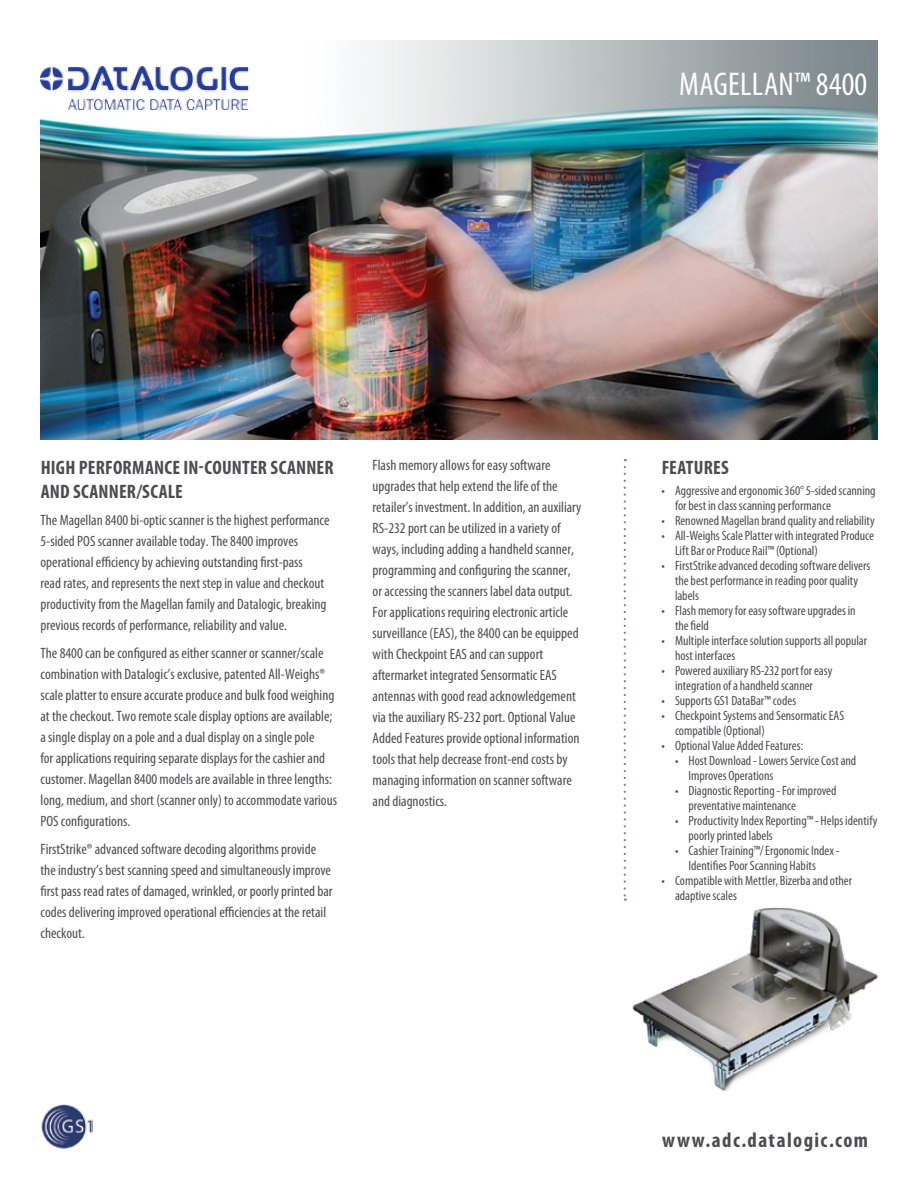
<style>
.page{position:relative;width:918px;height:1188px;background:#fff}
.page>*{position:absolute;margin:0;border:0;box-sizing:border-box;transform-origin:0 0}
.t1{font:condensed 33px "Myriad Pro";letter-spacing:.01em;color:#fff}
.t2{font:700 condensed 21px "Myriad Pro";color:#4d4d4f}
.t3{font:700 condensed 19.5px/24px "Myriad Pro";letter-spacing:.01em;color:#4d4d4f}
.t4{font:condensed 15px/21px "Myriad Pro";color:#4d4d4f}
.t5{font:condensed 13.5px/15px "Myriad Pro";color:#4d4d4f}
</style>
<div class="page">
<img style="left:40px;top:40px;width:838px;height:400px">
<img style="left:40px;top:66px;width:220px;height:43px">
<svg style="left:624px;top:467px;width:2px;height:434px"></svg>
<img style="left:632px;top:907px;width:246px;height:184px">
<img style="left:41px;top:1104px;width:51px;height:45px">
<h1 class="t1" style="left:679px;top:64px;width:35px">Magella</h1>
<h1 class="t1" style="left:779px;top:64px;width:90px">n™ 8400</h1>
<h3 class="t3" style="left:41px;top:455px;width:294px">HIGH PERFORMANCE IN-COUNTER SCANNER<br>AND SCANNER/SCALE</h3>
<p class="t4" style="left:40px;top:510px;width:291px">The Magellan 8400 bi-optic scanner is the highest performance 5-sided POS scanner available today. The 8400 improves operational efficiency by achieving outstanding first-pass<br>read rates, and represents the next step in value and checkout productivity from the Magellan family and Datalogic, breaking previous records of performance, reliability and value.</p>
<p class="t4" style="left:40px;top:642px;width:298px">The 8400 can be configured as either scanner or scanner/scale combination with Datalogic’s exclusive, patented All-Weighs® scale platter to ensure accurate produce and bulk food weighing at the checkout. Two remote scale display options are available; a single display on a pole and a dual display on a single pole<br>for applications requiring separate displays for the cashier and customer. Magellan 8400 models are available in three lengths: long, medium, and short (scanner only) to accommodate various POS configurations.</p>
<p class="t4" style="left:40px;top:838px;width:294px">FirstStrike® advanced software decoding algorithms provide the industry’s best scanning speed and simultaneously improve first pass read rates of damaged, wrinkled, or poorly printed bar codes delivering improved operational efficiencies at the retail checkout.</p>
<p class="t4" style="left:373px;top:455px;width:210px">Flash memory allows for easy software upgrades that help extend the life of the retailer’s investment. In addition, an auxiliary RS-232 port can be utilized in a variety of ways, including adding a handheld scanner, programming and configuring the scanner, or accessing the scanners label data output.<br>For applications requiring electronic article surveillance (EAS), the 8400 can be equipped with Checkpoint EAS and can support aftermarket integrated Sensormatic EAS antennas with good read acknowledgement via the auxiliary RS-232 port. Optional Value Added Features provide optional information tools that help decrease front-end costs by managing information on scanner software and diagnostics.</p>
<h3 class="t3" style="left:662px;top:455px;width:68px">FEATURES</h3>
<p class="t5" style="left:675px;top:483px;width:202px;text-indent:-14px">• Aggressive and ergonomic 360° 5-sided scanning for best in class scanning performance</p>
<p class="t5" style="left:662px;top:513px;width:215px">• Renowned Magellan brand quality and reliability</p>
<p class="t5" style="left:675px;top:528px;width:201px;text-indent:-14px">• All-Weighs Scale Platter with integrated Produce<br>Lift Bar or Produce Rail™ (Optional)</p>
<p class="t5" style="left:675px;top:558px;width:197px;text-indent:-14px">• FirstStrike advanced decoding software delivers the best performance in reading poor quality labels</p>
<p class="t5" style="left:675px;top:603px;width:182px;text-indent:-14px">• Flash memory for easy software upgrades in the field</p>
<p class="t5" style="left:675px;top:633px;width:194px;text-indent:-14px">• Multiple interface solution supports all popular host interfaces</p>
<p class="t5" style="left:662px;top:663px;width:173px;text-align:center">• Powered auxiliary RS-232 port for easy integration of a handheld scanner</p>
<p class="t5" style="left:662px;top:693px;width:136px">• Supports GS1 DataBar™ codes</p>
<p class="t5" style="left:675px;top:708px;width:171px;text-indent:-14px">• Checkpoint Systems and Sensormatic EAS compatible (Optional)</p>
<p class="t5" style="left:662px;top:738px;width:143px">• Optional Value Added Features:</p>
<p class="t5" style="left:688px;top:753px;width:169px;text-indent:-14px">• Host Download - Lowers Service Cost and<br>Improves Operations</p>
<p class="t5" style="left:688px;top:783px;width:150px;text-indent:-14px">• Diagnostic Reporting - For improved preventative maintenance</p>
<p class="t5" style="left:688px;top:813px;width:191px;text-indent:-14px">• Productivity Index Reporting™ - Helps identify poorly printed labels</p>
<p class="t5" style="left:688px;top:843px;width:153px;text-indent:-14px">• Cashier Training™/ Ergonomic Index -<br>Identifies Poor Scanning Habits</p>
<p class="t5" style="left:675px;top:873px;width:179px;text-indent:-14px">• Compatible with Mettler, Bizerba and other adaptive scales</p>
<h2 class="t2" style="left:662px;top:1127px;width:208px">WWW.ADC.DATALOGIC.COM</h2>
</div>
